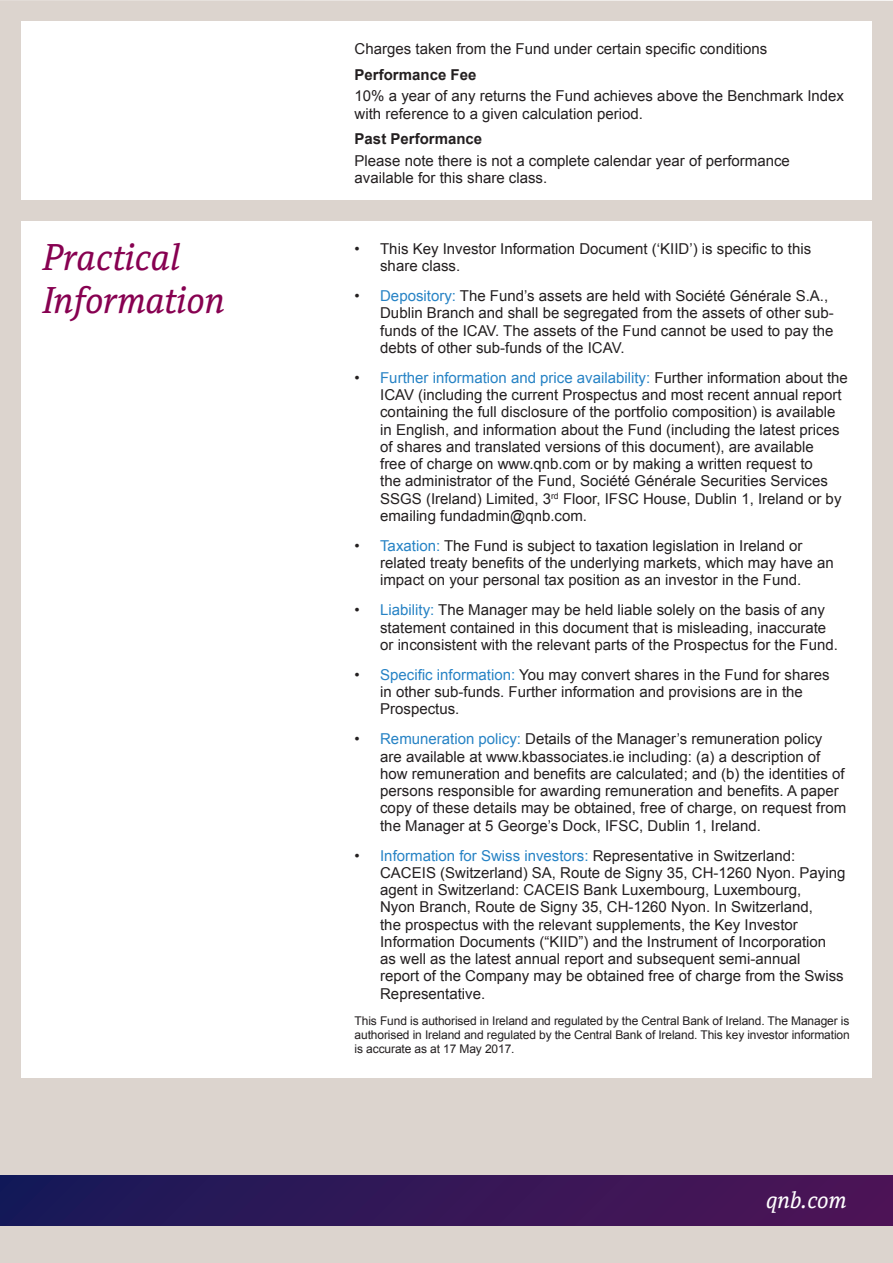
<style>
.page{position:relative;width:893px;height:1263px;background:#dcd4ce}
.page>*{position:absolute;margin:0;border:0;box-sizing:border-box;transform-origin:0 0}
.t1{font:italic 36px/43.2px "Cordale Corp";color:#870151}
.t2{font:italic 22.5px "Cordale Corp";color:#fff}
.t3{font:15px/17.2px "Arial";color:#231f20}
.t4{font:15px "Arial";color:#2783c5}
.t5{font:700 15px "Arial";color:#231f20}
.t6{font:12px/13.8px "Arial";letter-spacing:-.01em;color:#231f20;text-align:justify}
.t7{font:8.7px "Arial";color:#231f20}
.s1{color:#2783c5}
.s2{color:#231f20}
</style>
<div class="page">
<div style="left:21px;top:21px;width:851px;height:179px;background:#fff"></div>
<div style="left:21px;top:221px;width:851px;height:856px;background:#fff"></div>
<div style="left:0;top:1175px;width:893px;height:50px;background:linear-gradient(to right,#181a58,#4f1456)"></div>
<h1 class="t1" style="left:43px;top:235px;width:184px">Practical<br>Information</h1>
<p class="t3" style="left:355px;top:40px;width:414px">Charges taken from the Fund under certain specific conditions</p>
<p class="t5" style="left:355px;top:65px;width:123px">Performance Fee</p>
<p class="t3" style="left:355px;top:88px;width:491px">10% a year of any returns the Fund achieves above the Benchmark Index with reference to a given calculation period.</p>
<p class="t5" style="left:355px;top:129px;width:129px">Past Performance</p>
<p class="t3" style="left:355px;top:152px;width:437px">Please note there is not a complete calendar year of performance available for this share class.</p>
<p class="t3" style="left:355px;top:240px;width:7px">•</p>
<p class="t3" style="left:355px;top:287px;width:7px">•</p>
<p class="t3" style="left:355px;top:369px;width:7px">•</p>
<p class="t3" style="left:355px;top:537px;width:7px">•</p>
<p class="t3" style="left:355px;top:601px;width:7px">•</p>
<p class="t3" style="left:355px;top:666px;width:7px">•</p>
<p class="t3" style="left:355px;top:730px;width:7px">•</p>
<p class="t3" style="left:355px;top:847px;width:7px">•</p>
<p class="t3" style="left:380px;top:240px;width:432px">This Key Investor Information Document (‘KIID’) is specific to this</p>
<p class="t3" style="left:380px;top:251px;width:450px;line-height:30px">share class.<br><span class="s1">Depository:</span> The Fund s’ assets are held with Société Générale S A. .,</p>
<p class="t3" style="left:380px;top:304px;width:455px">Dublin Branch and shall be segregated from the assets of other sub-</p>
<p class="t3" style="left:380px;top:333px;width:469px;line-height:30px">debts of other sub-funds of the ICAV.<br><span class="s1">Further information and price availability:</span> Further information about the</p>
<p class="t3" style="left:380px;top:322px;width:455px">funds of the ICAV. The assets of the Fund cannot be used to pay the</p>
<p class="t3" style="left:380px;top:386px;width:463px">ICAV (including the current Prospectus and most recent annual report</p>
<p class="t3" style="left:380px;top:403px;width:457px">containing the full disclosure of the portfolio composition) is available</p>
<p class="t3" style="left:380px;top:421px;width:461px">in English, and information about the Fund (including the latest prices</p>
<p class="t3" style="left:380px;top:438px;width:435px">of shares and translated versions of this document ,) are available</p>
<p class="t3" style="left:380px;top:455px;width:434px">free of charge on www.qnb.com or by making a written request to</p>
<p class="t3" style="left:380px;top:472px;width:449px">the administrator of the Fund, Société Générale Securities Services</p>
<p class="t3" style="left:563px;top:490px;width:280px">Floor, IFSC House, Dublin 1, Ireland or by</p>
<p class="t7" style="left:551px;top:490px;width:9px">rd</p>
<p class="t3" style="left:380px;top:490px;width:208px">SSGS (Ireland) Limited 3, emailing fundadmin@qnb.com.</p>
<p class="t3" style="left:380px;top:537px;width:424px"><span class="s1">Taxation:</span> The Fund is subject to taxation legislation in Ireland or</p>
<p class="t3" style="left:380px;top:554px;width:455px">related treaty benefits of the underlying markets, which may have an impact on your personal tax position as an investor in the Fund.</p>
<p class="t3" style="left:380px;top:601px;width:446px"><span class="s1">Liability:</span> The Manager may be held liable solely on the basis of any</p>
<p class="t3" style="left:380px;top:619px;width:459px">statement contained in this document that is misleading, inaccurate or inconsistent with the relevant parts of the Prospectus for the Fund.</p>
<p class="t3" style="left:380px;top:666px;width:451px"><span class="s1">Specific information:</span> You may convert shares in the Fund for shares</p>
<p class="t3" style="left:380px;top:683px;width:424px">in other sub-funds. Further information and provisions are in the<br>Prospectus.</p>
<p class="t3" style="left:380px;top:730px;width:444px"><span class="s1">Remuneration policy:</span> Details of the Manager s’ remuneration policy</p>
<p class="t3" style="left:380px;top:748px;width:468px">are available at www.kbassociates i e. including (: a) a description of how remuneration and benefits are calculated; and (b) the identities of persons responsible for awarding remuneration and benefits A. paper copy of these details may be obtained, free of charge, on request from the Manager at 5 George s’ Dock, IFSC, Dublin 1, Ireland.</p>
<p class="t4" style="left:380px;top:845px;width:417px">Information for Swiss investors: <span class="s2">Representative in Switzerland:</span></p>
<p class="t3" style="left:380px;top:864px;width:467px">CACEIS (Switzerland) SA, Route de Signy 35, CH-1260 Nyon. Paying agent in Switzerland: CACEIS Bank Luxembourg, Luxembourg,<br>Nyon Branch, Route de Signy 35, CH-1260 Nyon In. Switzerland,<br>the prospectus with the relevant supplements, the Key Investor Information Documents (“KIID”) and the Instrument of Incorporation as well as the latest annual report and subsequent semi-annual<br>report of the Company may be obtained free of charge from the Swiss Representative.</p>
<p class="t6" style="left:355px;top:1014px;width:497px">This Fund is authorised in Ireland and regulated by the Central Bank of Ireland. The Manager is authorised in Ireland and regulated by the Central Bank of Ireland. This key investor information is accurate as at 17 May 2017.</p>
<h2 class="t2" style="left:766px;top:1186px;width:82px">qnb.com</h2>
</div>
